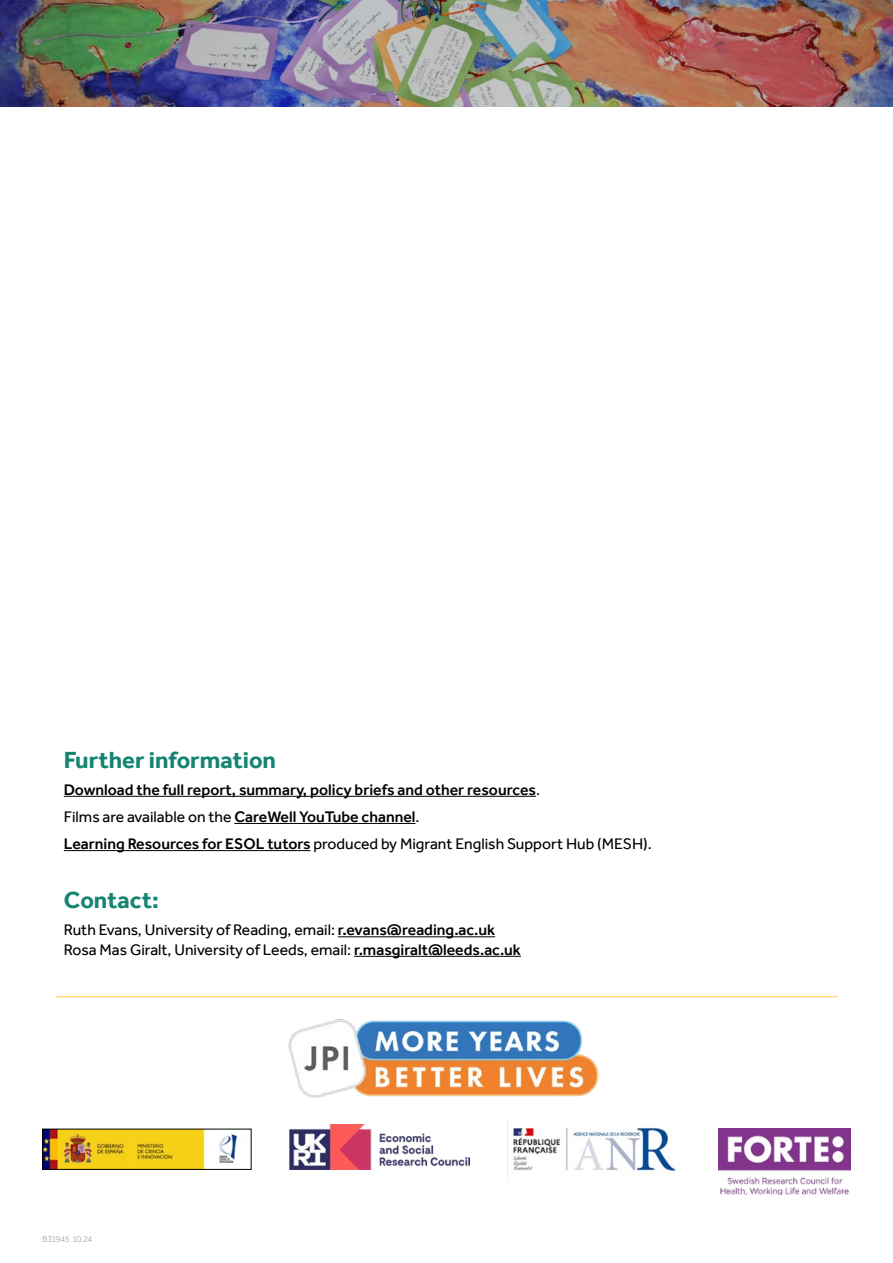
<style>
.page{position:relative;width:893px;height:1263px;background:#fff}
.page>*{position:absolute;margin:0;border:0;box-sizing:border-box;transform-origin:0 0}
.t1{font:700 24px "Effra";color:#158473}
.BODY{font:15.75px/19.5px "Effra";color:#000}
.BODY-2{font:500 15.75px "Effra";color:#000}
.RDG_A4_SB_Job_number_and_date{font:300 9px "Effra";color:#868c96}
.s1{font-weight:400}
.s2{font-weight:500}
</style>
<div class="page">
<hr style="left:64px;top:796px;width:472px;height:1px;background:#000">
<hr style="left:234px;top:823px;width:181px;height:1px;background:#000">
<hr style="left:64px;top:850px;width:247px;height:1px;background:#000">
<hr style="left:338px;top:936px;width:157px;height:1px;background:#000">
<hr style="left:354px;top:956px;width:167px;height:1px;background:#000">
<img style="left:0;top:0;width:893px;height:106px">
<hr style="left:55px;top:996px;width:783px;height:1px;background:#fdcf41">
<img style="left:289px;top:1019px;width:309px;height:78px">
<img style="left:45px;top:1131px;width:193px;height:36px">
<img style="left:290px;top:1124px;width:179px;height:46px">
<img style="left:513px;top:1127px;width:163px;height:44px">
<img style="left:718px;top:1129px;width:132px;height:65px">
<h2 class="t1" style="left:64px;top:745px;width:214px">Further information</h2>
<p class="BODY-2" style="left:64px;top:780px;width:478px">Download the full report, summary, policy briefs and other resources<span class="s1">.</span></p>
<p class="BODY" style="left:64px;top:807px;width:357px">Films are available on the <span class="s2">CareWell YouTube channel</span>.</p>
<p class="BODY" style="left:64px;top:834px;width:589px"><span class="s2">Learning Resources for ESOL tutors</span> produced by Migrant English Support Hub (MESH).</p>
<h2 class="t1" style="left:64px;top:886px;width:97px">Contact:</h2>
<p class="BODY" style="left:64px;top:920px;width:459px">Ruth Evans, University of Reading, email: <span class="s2">r.evans@reading.ac.uk<br></span>Rosa Mas Giralt, University of Leeds, email: <span class="s2">r.masgiralt@leeds.ac.uk</span></p>
<p class="RDG_A4_SB_Job_number_and_date" style="left:43px;top:1233px;width:51px">B31945 10.24</p>
</div>
